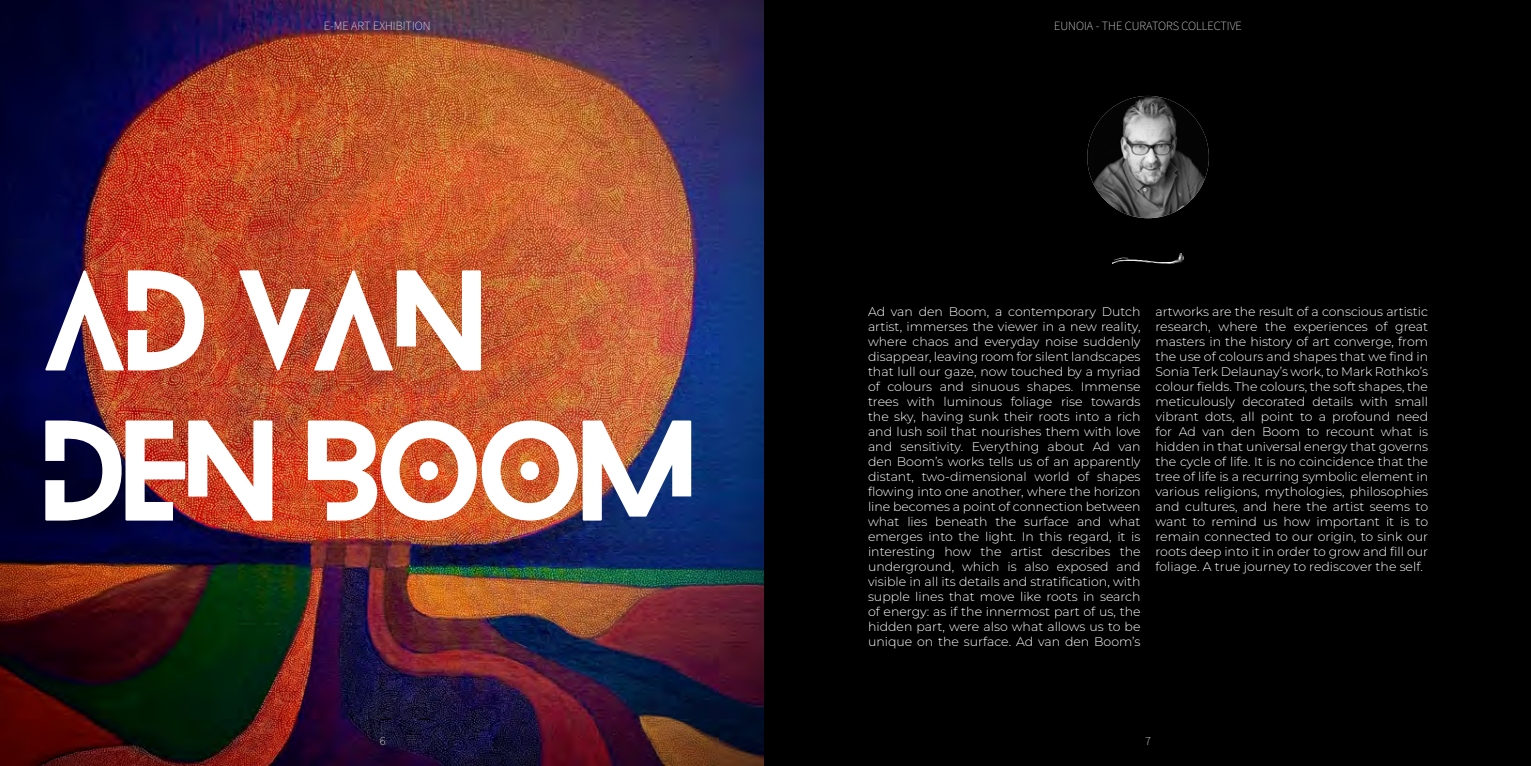
<style>
.page{position:relative;width:1531px;height:766px;background:#fff}
.page>*{position:absolute;margin:0;border:0;box-sizing:border-box;transform-origin:0 0}
.t1{font:125px/150px "Blanka";color:#fff}
.t2{font:300 12.5px/15px "Montserrat";color:#fff;text-align:justify}
.t3{font:200 12.5px "Source Sans Pro";color:#fff}
</style>
<div class="page">
<div style="left:0;top:0;width:1531px;height:765px;background:#000"></div>
<img style="left:1087px;top:96px;width:122px;height:122px;border-radius:61px">
<img style="left:1113px;top:253px;width:70px;height:10px">
<img style="left:0;top:0;width:764px;height:765px">
<p class="t3" style="left:324px;top:19px;width:108px">E-ME ART EXHIBITION</p>
<p class="t3" style="left:1054px;top:19px;width:189px">EUNOIA - THE CURATORS COLLECTIVE</p>
<h1 class="t1" style="left:45px;top:252px;width:653px">AD VAN<br>DEN BOOM</h1>
<p class="t2" style="left:868px;top:303px;width:274px">Ad van den Boom, a contemporary Dutch artist, immerses the viewer in a new reality, where chaos and everyday noise suddenly disappear, leaving room for silent landscapes that lull our gaze, now touched by a myriad of colours and sinuous shapes. Immense trees with luminous foliage rise towards the sky, having sunk their roots into a rich and lush soil that nourishes them with love and sensitivity. Everything about Ad van den Boom’s works tells us of an apparently distant, two-dimensional world of shapes flowing into one another, where the horizon line becomes a point of connection between what lies beneath the surface and what emerges into the light. In this regard, it is interesting how the artist describes the underground, which is also exposed and visible in all its details and stratification, with supple lines that move like roots in search of energy: as if the innermost part of us, the hidden part, were also what allows us to be unique on the surface. Ad van den Boom’s</p>
<p class="t2" style="left:1155px;top:303px;width:274px">artworks are the result of a conscious artistic research, where the experiences of great masters in the history of art converge, from the use of colours and shapes that we find in Sonia Terk Delaunay’s work, to Mark Rothko’s colour fields. The colours, the soft shapes, the meticulously decorated details with small vibrant dots, all point to a profound need for Ad van den Boom to recount what is hidden in that universal energy that governs the cycle of life. It is no coincidence that the tree of life is a recurring symbolic element in various religions, mythologies, philosophies and cultures, and here the artist seems to want to remind us how important it is to remain connected to our origin, to sink our roots deep into it in order to grow and fill our foliage. A true journey to rediscover the self.</p>
<p class="t3" style="left:380px;top:732px;width:7px">6</p>
<p class="t3" style="left:1145px;top:732px;width:7px">7</p>
</div>
